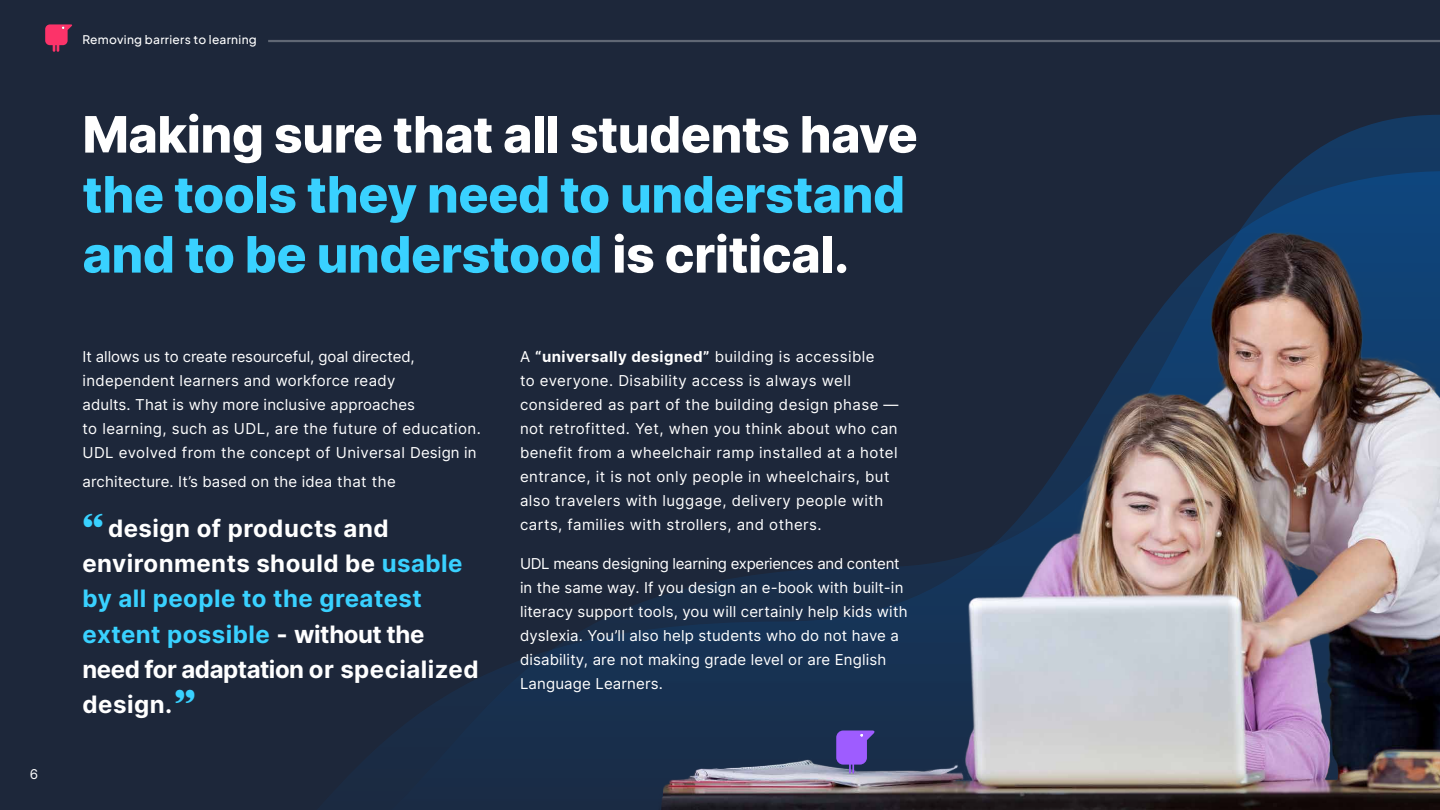
<style>
.page{position:relative;width:1440px;height:810px;background:#1d273a}
.page>*{position:absolute;margin:0;border:0;box-sizing:border-box;transform-origin:0 0}
.t1{font:800 50.25px/60px "Inter";letter-spacing:-.01em;color:#39d1ff}
.t2{font:800 50.25px "Inter";letter-spacing:-.01em;color:#fff}
.t3{font:700 24px/35.2px "Inter";letter-spacing:.02em;color:#fff}
.t4{font:15px/24px "Inter";letter-spacing:.02em;color:#fff}
.t5{font:13.5px "Inter";color:#fff}
.t6{font:500 12px "Plus Jakarta Sans";letter-spacing:.025em;color:#fff}
.s1{color:#fff}
.s2{font-family:"Greycliff CF";font-weight:800;font-size:45px;color:#39d1ff}
.s3{color:#39d1ff}
.s4{font-weight:700}
</style>
<div class="page">
<svg style="left:379px;top:602px;width:266px;height:199px;fill:#1a2c47"></svg>
<img style="left:645px;top:155px;width:795px;height:655px">
<hr style="left:268px;top:40px;width:1172px;height:2px;background:#fff">
<svg style="left:45px;top:24px;width:28px;height:28px"></svg>
<svg style="left:836px;top:730px;width:39px;height:44px"></svg>
<hr style="left:836px;top:772px;width:31px;height:3px;background:#000;border-radius:50%">
<p class="t5" style="left:30px;top:764px;width:10px">6</p>
<p class="t6" style="left:82px;top:30px;width:176px">Removing barriers to learning</p>
<p class="t2" style="left:82px;top:98px;width:837px">Making sure that all students have</p>
<h1 class="t1" style="left:82px;top:163px;width:824px">the tools they need to understand and to be understood <span class="s1">is critical.</span></h1>
<p class="t4" style="left:82px;top:344px;width:400px">It allows us to create resourceful, goal directed, independent learners and workforce ready<br>adults. That is why more inclusive approaches<br>to learning, such as UDL, are the future of education.<br>UDL evolved from the concept of Universal Design in</p>
<p class="t4" style="left:82px;top:469px;width:315px">architecture. It’s based on the idea that the</p>
<p class="t3" style="left:82px;top:510px;width:398px"><span class="s2">“</span> design of products and environments should be <span class="s3">usable by all people to the greatest extent possible</span> - without the need for adaptation or specialized design.<span class="s2">”</span></p>
<p class="t4" style="left:520px;top:344px;width:380px">A <span class="s4">“universally designed”</span> building is accessible<br>to everyone. Disability access is always well considered as part of the building design phase — not retrofitted. Yet, when you think about who can benefit from a wheelchair ramp installed at a hotel entrance, it is not only people in wheelchairs, but also travelers with luggage, delivery people with carts, families with strollers, and others.</p>
<p class="t4" style="left:520px;top:551px;width:389px">UDL means designing learning experiences and content in the same way. If you design an e-book with built-in literacy support tools, you will certainly help kids with dyslexia. You’ll also help students who do not have a disability, are not making grade level or are English Language Learners.</p>
</div>
